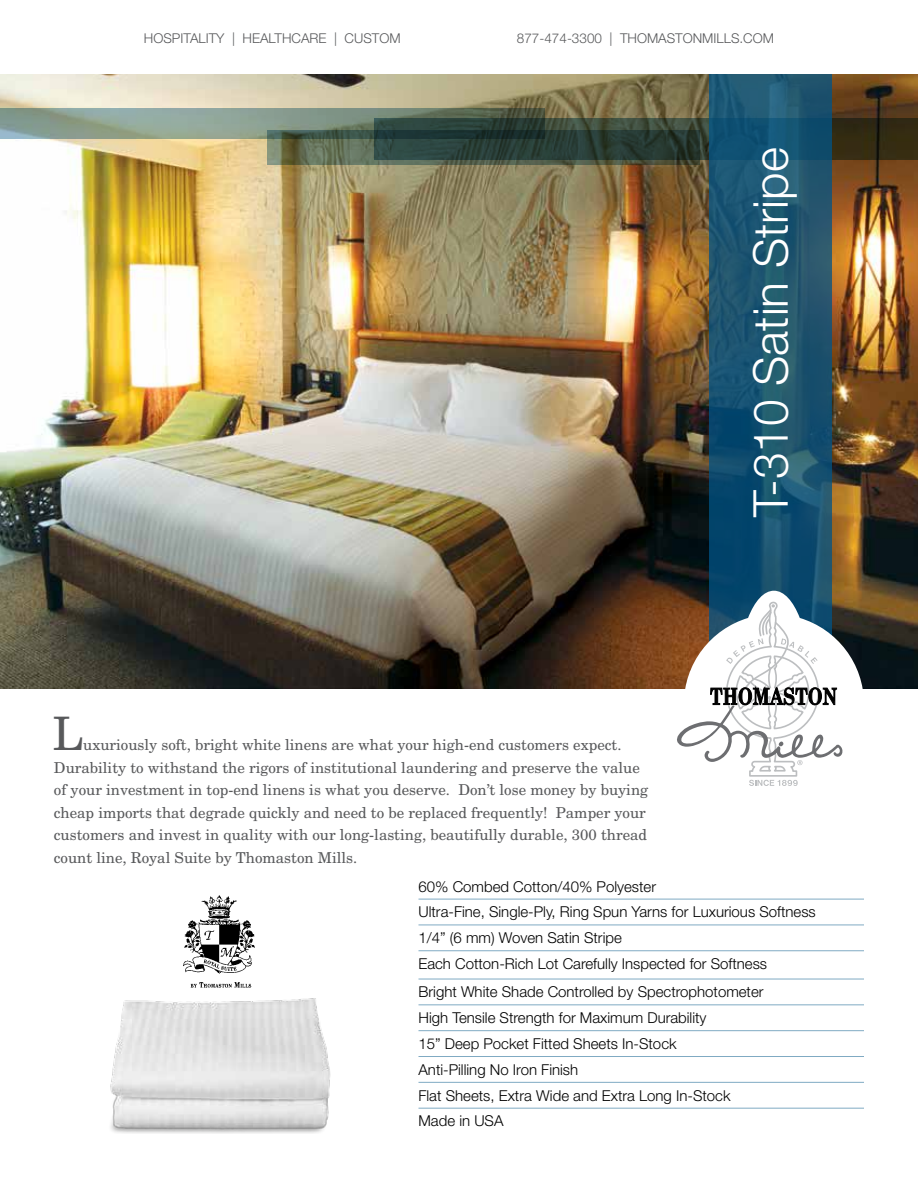
<style>
.page{position:relative;width:918px;height:1188px;background:#fff}
.page>*{position:absolute;margin:0;border:0;box-sizing:border-box;transform-origin:0 0}
.t1{font:300 48px "Helvetica Neue LT Std";color:#fff}
.t2{font:46.2px "New Century Schlbk";color:#58595b}
.t3{font:15px/22.5px "New Century Schlbk";color:#58595b}
.t4{font:300 15px/25.8px "Helvetica Neue LT Std";color:#000}
.t5{font:300 13.5px "Helvetica Neue LT Std";color:#58595b}
</style>
<div class="page">
<img style="left:0;top:74px;width:918px;height:614px">
<hr style="left:418px;top:899px;width:446px;height:1px;background:#80aac3">
<hr style="left:418px;top:925px;width:446px;height:1px;background:#80aac3">
<hr style="left:418px;top:950px;width:446px;height:1px;background:#80aac3">
<hr style="left:418px;top:979px;width:446px;height:1px;background:#80aac3">
<hr style="left:418px;top:1004px;width:446px;height:1px;background:#80aac3">
<hr style="left:418px;top:1030px;width:446px;height:1px;background:#80aac3">
<hr style="left:418px;top:1056px;width:446px;height:1px;background:#80aac3">
<hr style="left:418px;top:1082px;width:446px;height:1px;background:#80aac3">
<hr style="left:418px;top:1108px;width:446px;height:1px;background:#80aac3">
<svg style="left:0;top:108px;width:545px;height:31px;background:#85988a"></svg>
<svg style="left:375px;top:118px;width:543px;height:41px;background:#333a29"></svg>
<svg style="left:267px;top:130px;width:433px;height:35px;background:#384b3f"></svg>
<svg style="left:710px;top:74px;width:122px;height:517px;background:#19536f"></svg>
<svg style="left:677px;top:591px;width:187px;height:195px"></svg>
<img style="left:110px;top:998px;width:221px;height:136px">
<img style="left:183px;top:895px;width:72px;height:93px">
<p class="t5" style="left:144px;top:30px;width:258px">HOSPITALITY | HEALTHCARE | CUSTOM</p>
<p class="t5" style="left:517px;top:30px;width:259px">877-474-3300 | THOMASTONMILLS.COM</p>
<h2 class="t2" style="left:52px;top:705px;width:32px">L</h2>
<p class="t3" style="left:54px;top:733px;width:596px;text-indent:29px">uxuriously soft, bright white linens are what your high-end customers expect.<br>Durability to withstand the rigors of institutional laundering and preserve the value of your investment in top-end linens is what you deserve. Don’t lose money by buying cheap imports that degrade quickly and need to be replaced frequently! Pamper your customers and invest in quality with our long-lasting, beautifully durable, 300 thread count line, Royal Suite by Thomaston Mills.</p>
<h1 class="t1" style="left:742px;top:517px;width:371px;rotate:-90deg">T-310 Satin Stripe</h1>
<p class="t4" style="left:418px;top:873px;width:399px">60% Combed Cotton/40% Polyester<br>Ultra-Fine, Single-Ply, Ring Spun Yarns for Luxurious Softness 1/4” (6 mm) Woven Satin Stripe<br>Each Cotton-Rich Lot Carefully Inspected for Softness</p>
<p class="t4" style="left:418px;top:979px;width:347px">Bright White Shade Controlled by Spectrophotometer High Tensile Strength for Maximum Durability<br>15” Deep Pocket Fitted Sheets In-Stock<br>Anti-Pilling No Iron Finish<br>Flat Sheets, Extra Wide and Extra Long In-Stock Made in USA</p>
</div>
